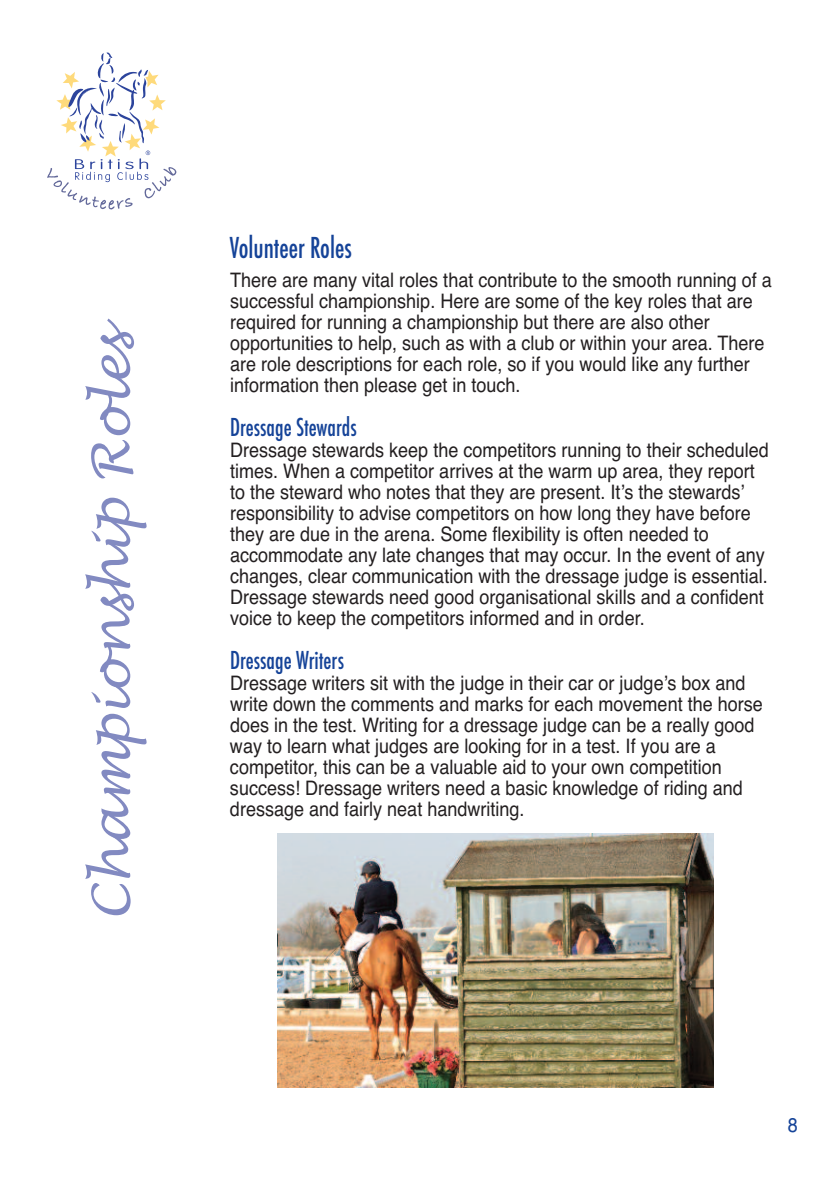
<style>
.page{position:relative;width:840px;height:1191px;background:#fff}
.page>*{position:absolute;margin:0;border:0;box-sizing:border-box;transform-origin:0 0}
.t1{font:italic 52px "Lucida Handwriting";color:#828ac1}
.t2{font:500 condensed 28px "Futura";color:#154398;scale:.9 1}
.t3{font:500 condensed 24px "Futura";color:#154398;scale:.9 1}
.t4{font:20px/21px "Helvetica";color:#231f20;scale:.9 1}
.t5{font:20px "Helvetica";color:#154398;scale:.9 1}
</style>
<div class="page">
<img style="left:277px;top:834px;width:436px;height:253px">
<svg style="left:47px;top:52px;width:129px;height:158px"></svg>
<h1 class="t1" style="left:81px;top:921px;width:604px;rotate:-90deg">C hamp ionship R oles</h1>
<h2 class="t2" style="left:230px;top:232px;width:137px">Volunteer Roles</h2>
<p class="t4" style="left:230px;top:270px;width:603px">There are many vital roles that contribute to the smooth running of a successful championship. Here are some of the key roles that are required for running a championship but there are also other opportunities to help, such as with a club or within your area. There are role descriptions for each role, so if you would like any further information then please get in touch.</p>
<p class="t3" style="left:230px;top:414px;width:142px">Dressage Stewards</p>
<p class="t4" style="left:230px;top:440px;width:600px">Dressage stewards keep the competitors running to their scheduled times. When a competitor arrives at the warm up area, they report to the steward who notes that they are present. It’s the stewards’ responsibility to advise competitors on how long they have before they are due in the arena. Some flexibility is often needed to accommodate any late changes that may occur. In the event of any changes, clear communication with the dressage judge is essential.<br>Dressage stewards need good organisational skills and a confident voice to keep the competitors informed and in order.</p>
<p class="t3" style="left:230px;top:647px;width:128px">Dressage Writers</p>
<p class="t4" style="left:230px;top:673px;width:593px">Dressage writers sit with the judge in their car or judge’s box and write down the comments and marks for each movement the horse does in the test. Writing for a dressage judge can be a really good way to learn what judges are looking for in a test. If you are a competitor, this can be a valuable aid to your own competition success! Dressage writers need a basic knowledge of riding and dressage and fairly neat handwriting.</p>
<p class="t5" style="left:787px;top:1113px;width:13px">8</p>
</div>
